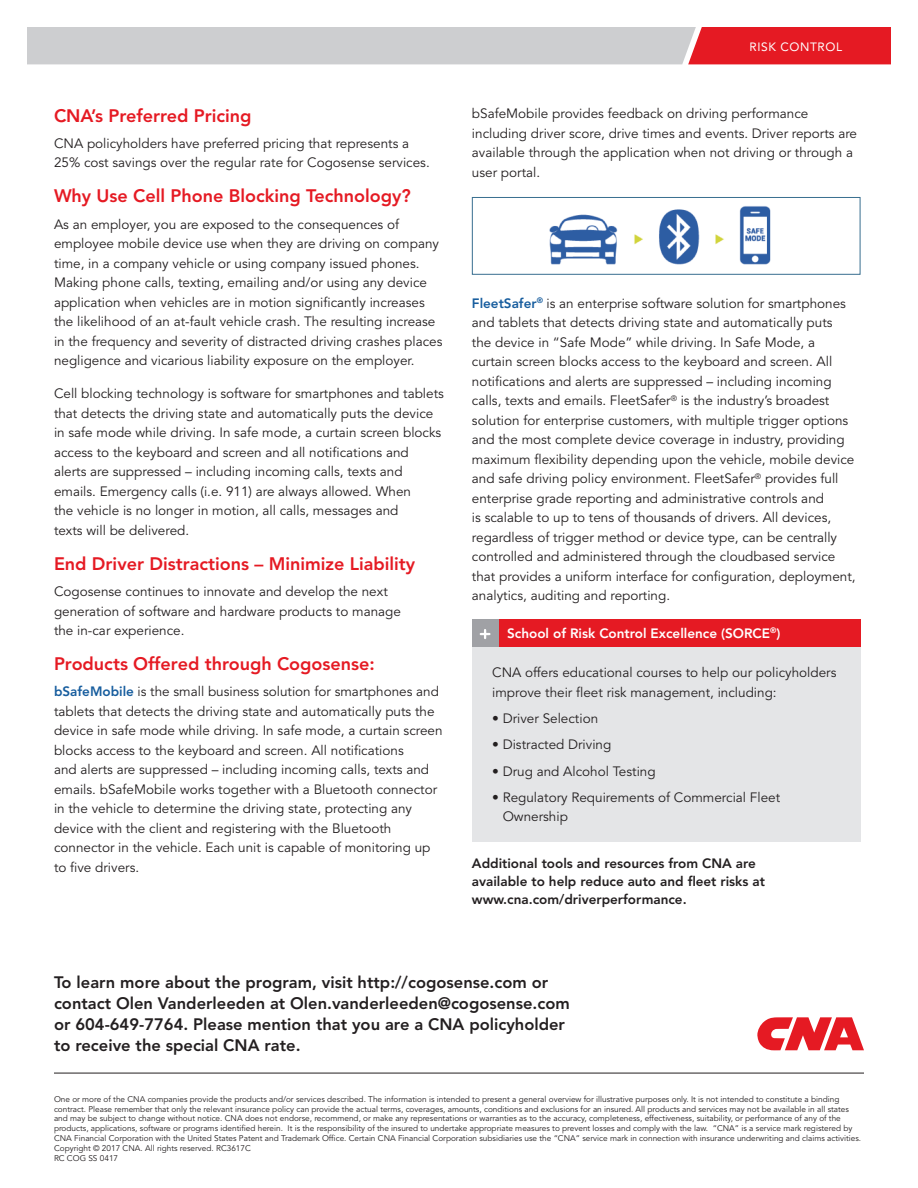
<style>
.page{position:relative;width:918px;height:1188px;background:#fff}
.page>*{position:absolute;margin:0;border:0;box-sizing:border-box;transform-origin:0 0}
._02_Red_Head{font:800 18px "Avenir LT Std";color:#e51a23}
.t1{font:800 16.5px/21px "Avenir LT Std";color:#231f20}
._01_Body_Text{font:13.5px/19.5px "Avenir LT Std";color:#231f20}
._01_Body_Text-2{font:800 13.5px/18px "Avenir LT Std";color:#231f20}
.sub{font:800 13.5px "Avenir LT Std";color:#fff}
.t2{font:12px "Avenir LT Std";letter-spacing:.05em;color:#fff}
.t3{font:8.25px/9.9px "Avenir LT Std";color:#231f20}
.s1{font-weight:800;color:#175d9e}
</style>
<div class="page">
<svg style="left:757px;top:1017px;width:107px;height:33px"></svg>
<hr style="left:54px;top:1073px;width:810px;height:1px;background:#231f20">
<div style="left:472px;top:647px;width:388px;height:195px;background:#e4e5e7"></div>
<div style="left:498px;top:620px;width:362px;height:27px;background:#e51a23"></div>
<div style="left:472px;top:620px;width:26px;height:27px;background:#a0a1a5"></div>
<svg style="left:481px;top:630px;width:8px;height:8px"></svg>
<img style="left:549px;top:206px;width:222px;height:59px">
<div style="left:472px;top:197px;width:388px;height:78px;border:1px solid #386e8f"></div>
<svg style="left:27px;top:27px;width:864px;height:37px"></svg>
<p class="_02_Red_Head" style="left:54px;top:105px;width:199px">CNA’s Preferred Pricing</p>
<p class="_01_Body_Text" style="left:54px;top:134px;width:377px">CNA policyholders have preferred pricing that represents a<br>25% cost savings over the regular rate for Cogosense services.</p>
<p class="_02_Red_Head" style="left:54px;top:186px;width:358px">Why Use Cell Phone Blocking Technology?</p>
<p class="_01_Body_Text" style="left:54px;top:215px;width:390px">As an employer, you are exposed to the consequences of employee mobile device use when they are driving on company time, in a company vehicle or using company issued phones.<br>Making phone calls, texting, emailing and/or using any device application when vehicles are in motion significantly increases the likelihood of an at-fault vehicle crash. The resulting increase in the frequency and severity of distracted driving crashes places negligence and vicarious liability exposure on the employer.</p>
<p class="_01_Body_Text" style="left:54px;top:384px;width:391px">Cell blocking technology is software for smartphones and tablets that detects the driving state and automatically puts the device in safe mode while driving. In safe mode, a curtain screen blocks access to the keyboard and screen and all notifications and alerts are suppressed – including incoming calls, texts and emails. Emergency calls (i.e. 911) are always allowed. When<br>the vehicle is no longer in motion, all calls, messages and<br>texts will be delivered.</p>
<p class="_02_Red_Head" style="left:54px;top:553px;width:363px">End Driver Distractions – Minimize Liability</p>
<p class="_01_Body_Text" style="left:54px;top:582px;width:349px">Cogosense continues to innovate and develop the next generation of software and hardware products to manage the in-car experience.</p>
<p class="_02_Red_Head" style="left:54px;top:653px;width:322px">Products Offered through Cogosense:</p>
<p class="_01_Body_Text" style="left:54px;top:682px;width:390px"><span class="s1">bSafeMobile</span> is the small business solution for smartphones and tablets that detects the driving state and automatically puts the device in safe mode while driving. In safe mode, a curtain screen blocks access to the keyboard and screen. All notifications<br>and alerts are suppressed – including incoming calls, texts and emails. bSafeMobile works together with a Bluetooth connector in the vehicle to determine the driving state, protecting any device with the client and registering with the Bluetooth connector in the vehicle. Each unit is capable of monitoring up to five drivers.</p>
<p class="t2" style="left:750px;top:40px;width:94px">RISK CONTROL</p>
<p class="_01_Body_Text" style="left:472px;top:104px;width:387px">bSafeMobile provides feedback on driving performance including driver score, drive times and events. Driver reports are available through the application when not driving or through a user portal.</p>
<p class="_01_Body_Text" style="left:472px;top:294px;width:385px"><span class="s1">FleetSafer</span><sup>®</sup> is an enterprise software solution for smartphones and tablets that detects driving state and automatically puts<br>the device in “Safe Mode” while driving. In Safe Mode, a curtain screen blocks access to the keyboard and screen. All notifications and alerts are suppressed – including incoming calls, texts and emails. FleetSafer<sup>®</sup> is the industry’s broadest solution for enterprise customers, with multiple trigger options and the most complete device coverage in industry, providing maximum flexibility depending upon the vehicle, mobile device and safe driving policy environment. FleetSafer<sup>®</sup> provides full enterprise grade reporting and administrative controls and<br>is scalable to up to tens of thousands of drivers. All devices, regardless of trigger method or device type, can be centrally controlled and administered through the cloudbased service that provides a uniform interface for configuration, deployment, analytics, auditing and reporting.</p>
<p class="sub" style="left:507px;top:625px;width:275px">School of Risk Control Excellence (SORCE<sup>®</sup>)</p>
<p class="_01_Body_Text" style="left:492px;top:663px;width:346px">CNA offers educational courses to help our policyholders improve their fleet risk management, including:</p>
<p class="_01_Body_Text" style="left:492px;top:709px;width:107px">• Driver Selection</p>
<p class="_01_Body_Text" style="left:492px;top:735px;width:121px">• Distracted Driving</p>
<p class="_01_Body_Text" style="left:492px;top:762px;width:165px">• Drug and Alcohol Testing</p>
<p class="_01_Body_Text" style="left:503px;top:788px;width:279px;text-indent:-11px">• Regulatory Requirements of Commercial Fleet<br>Ownership</p>
<p class="_01_Body_Text-2" style="left:472px;top:855px;width:295px">Additional tools and resources from CNA are available to help reduce auto and fleet risks at www.cna.com/driverperformance.</p>
<p class="t1" style="left:54px;top:972px;width:517px">To learn more about the program, visit http://cogosense.com or contact Olen Vanderleeden at Olen.vanderleeden@cogosense.com or 604-649-7764. Please mention that you are a CNA policyholder to receive the special CNA rate.</p>
<p class="t3" style="left:54px;top:1094px;width:809px">One or more of the CNA companies provide the products and/or services described. The information is intended to present a general overview for illustrative purposes only. It is not intended to constitute a binding contract. Please remember that only the relevant insurance policy can provide the actual terms, coverages, amounts, conditions and exclusions for an insured. All products and services may not be available in all states and may be subject to change without notice. CNA does not endorse, recommend, or make any representations or warranties as to the accuracy, completeness, effectiveness, suitability, or performance of any of the products, applications, software or programs identified herein. It is the responsibility of the insured to undertake appropriate measures to prevent losses and comply with the law. “CNA” is a service mark registered by CNA Financial Corporation with the United States Patent and Trademark Office. Certain CNA Financial Corporation subsidiaries use the “CNA” service mark in connection with insurance underwriting and claims activities.<br>Copyright © 2017 CNA. All rights reserved. RC3617C<br>RC COG SS 0417</p>
</div>
